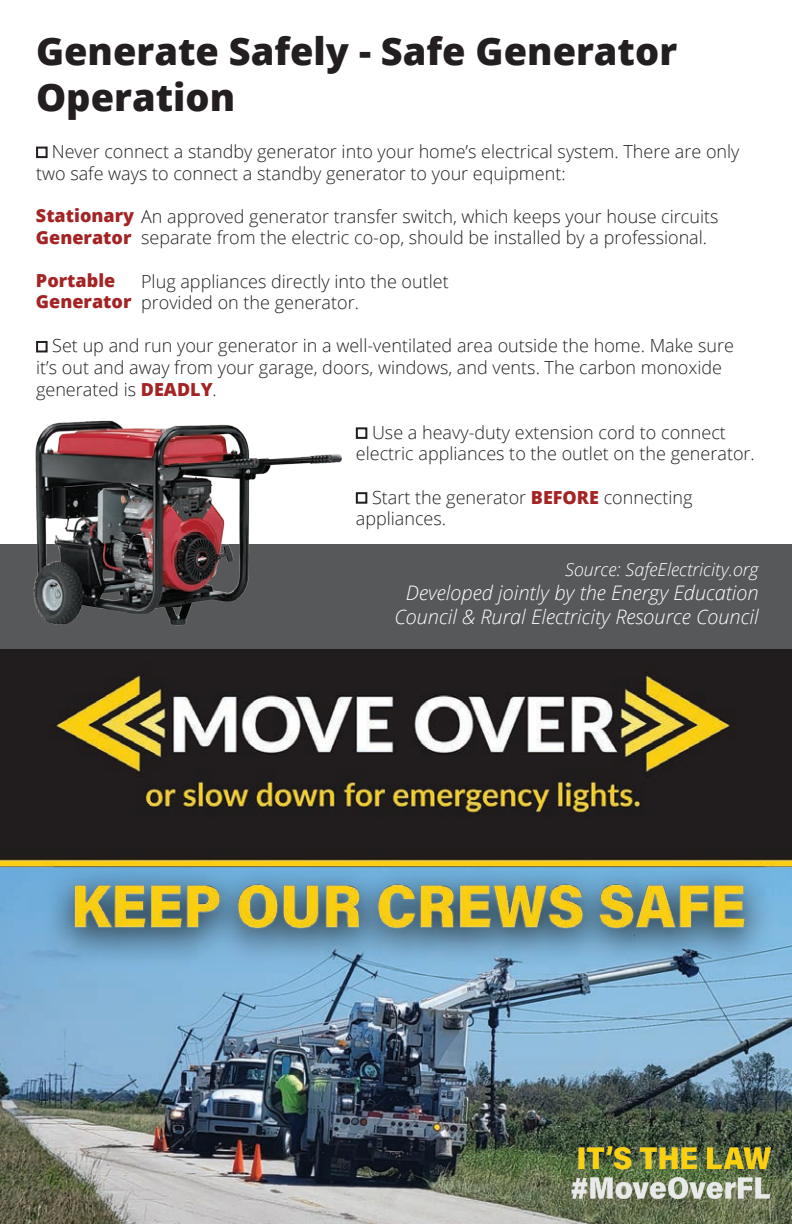
<style>
.page{position:relative;width:792px;height:1224px;background:#fff}
.page>*{position:absolute;margin:0;border:0;box-sizing:border-box;transform-origin:0 0}
.t1{font:800 38px/45.6px "Open Sans";color:#231f20}
.t2{font:italic 300 20px/24px "Open Sans";color:#fff;text-align:center}
.t3{font:300 18px/21.6px "Open Sans";color:#231f20}
.t4{font:italic 300 18px "Open Sans";color:#fff}
.t5{font:800 18px/21.6px "Open Sans";color:#a42324}
.s1{font-weight:800;color:#a42324}
</style>
<div class="page">
<div style="left:0;top:544px;width:792px;height:105px;background:#57585a"></div>
<div style="left:36px;top:147px;width:12px;height:11px;border:2px solid #231f20"></div>
<div style="left:36px;top:341px;width:12px;height:11px;border:2px solid #231f20"></div>
<div style="left:356px;top:427px;width:11px;height:12px;border:2px solid #231f20"></div>
<div style="left:356px;top:492px;width:11px;height:12px;border:2px solid #231f20"></div>
<img style="left:34px;top:420px;width:308px;height:206px">
<img style="left:0;top:1029px;width:792px;height:195px">
<img style="left:0;top:649px;width:792px;height:380px">
<img style="left:442px;top:1108px;width:350px;height:116px">
<h1 class="t1" style="left:36px;top:26px;width:643px">Generate Safely - Safe Generator<br>Operation</h1>
<p class="t3" style="left:36px;top:140px;width:705px;text-indent:16px">Never connect a standby generator into your home’s electrical system. There are only two safe ways to connect a standby generator to your equipment:</p>
<p class="t3" style="left:141px;top:205px;width:579px;text-indent:-105px"><span class="s1">Stationary</span> An approved generator transfer switch, which keeps your house circuits separate from the electric co-op, should be installed by a professional.</p>
<p class="t3" style="left:141px;top:270px;width:309px">Plug appliances directly into the outlet provided on the generator.</p>
<p class="t3" style="left:36px;top:335px;width:699px;text-indent:16px">Set up and run your generator in a well-ventilated area outside the home. Make sure it’s out and away from your garage, doors, windows, and vents. The carbon monoxide generated is <span class="s1">DEADLY</span>.</p>
<p class="t3" style="left:356px;top:421px;width:401px;text-indent:16px">Use a heavy-duty extension cord to connect electric appliances to the outlet on the generator.</p>
<p class="t3" style="left:356px;top:486px;width:338px;text-indent:16px">Start the generator <span class="s1">BEFORE</span> connecting appliances.</p>
<p class="t5" style="left:36px;top:225px;width:97px">Generator</p>
<p class="t5" style="left:36px;top:268px;width:97px">Portable<br>Generator</p>
<p class="t4" style="left:565px;top:558px;width:195px">Source: SafeElectricity.org</p>
<p class="t2" style="left:394px;top:581px;width:366px">Developed jointly by the Energy Education<br>Council &amp; Rural Electricity Resource Council</p>
</div>
